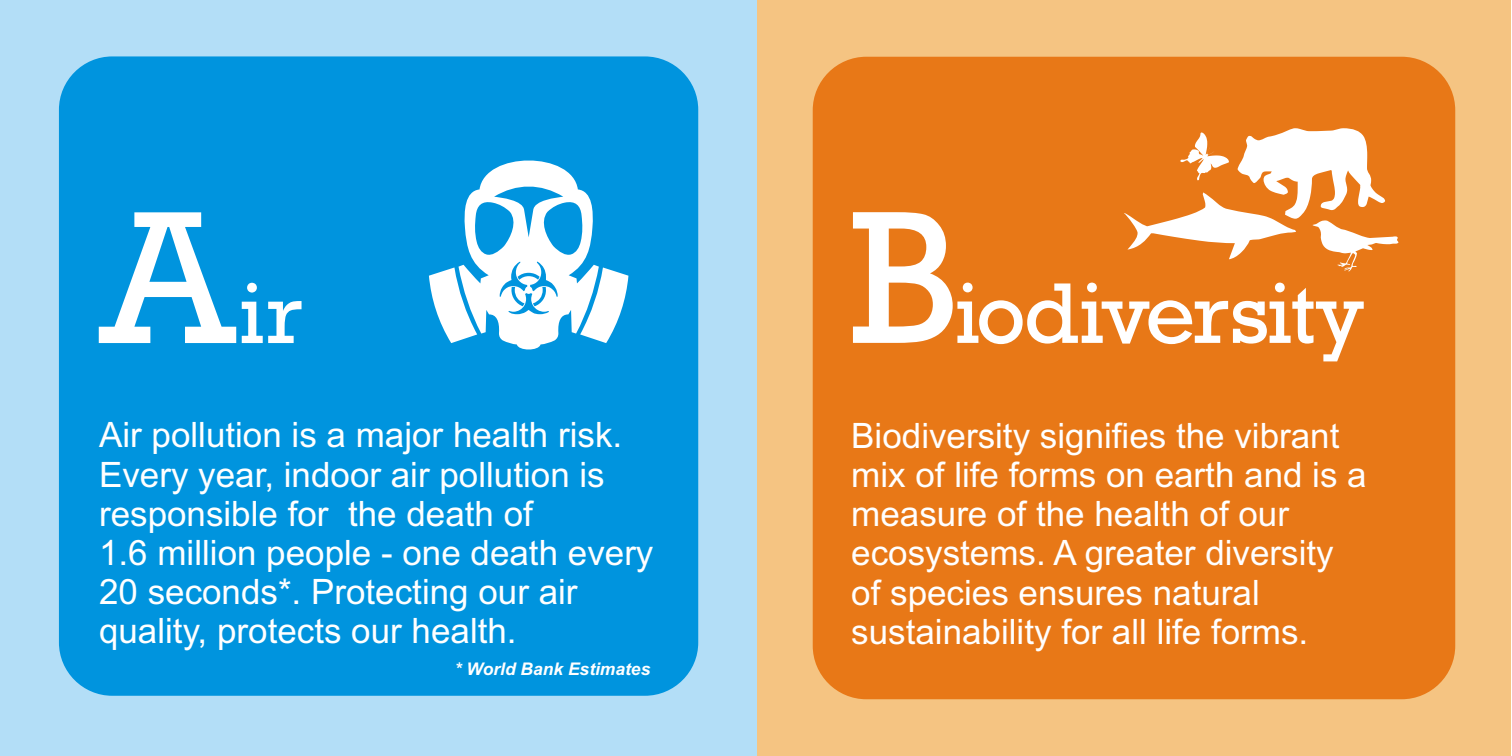
<style>
.page{position:relative;width:1512px;height:756px;background:#fff}
.page>*{position:absolute;margin:0;border:0;box-sizing:border-box;transform-origin:0 0}
.t1{font:87.5px "Rockwell";letter-spacing:-.03em;color:#fff}
.t2{font:35px/39.2px "Arial";color:#fff}
.t3{font:italic 700 17.5px "Arial";color:#fff}
.s1{font-size:192.5px}
</style>
<div class="page">
<div style="left:757px;top:0;width:754px;height:756px;background:#f5c482"></div>
<div style="left:813px;top:57px;width:642px;height:642px;background:#e87817;border-radius:54px"></div>
<svg style="left:1124px;top:128px;width:275px;height:144px"></svg>
<div style="left:1px;top:0;width:756px;height:756px;background:#b3def7"></div>
<div style="left:59px;top:56px;width:639px;height:640px;background:#0094de;border-radius:53px"></div>
<svg style="left:429px;top:160px;width:199px;height:190px"></svg>
<h1 class="t1" style="left:100px;top:282px;width:204px"><span class="s1">A</span>ir</h1>
<p class="t2" style="left:99px;top:419px;width:556px">Air pollution is a major health risk.<br>Every year, indoor air pollution is responsible for the death of<br>1.6 million people - one death every 20 seconds*. Protecting our air quality, protects our health.</p>
<p class="t3" style="left:455px;top:662px;width:197px">* World Bank Estimates</p>
<h1 class="t1" style="left:849px;top:282px;width:517px"><span class="s1">B</span>iodiversity</h1>
<p class="t2" style="left:851px;top:419px;width:517px">Biodiversity signifies the vibrant mix of life forms on earth and is a measure of the health of our ecosystems. A greater diversity of species ensures natural sustainability for all life forms.</p>
</div>
